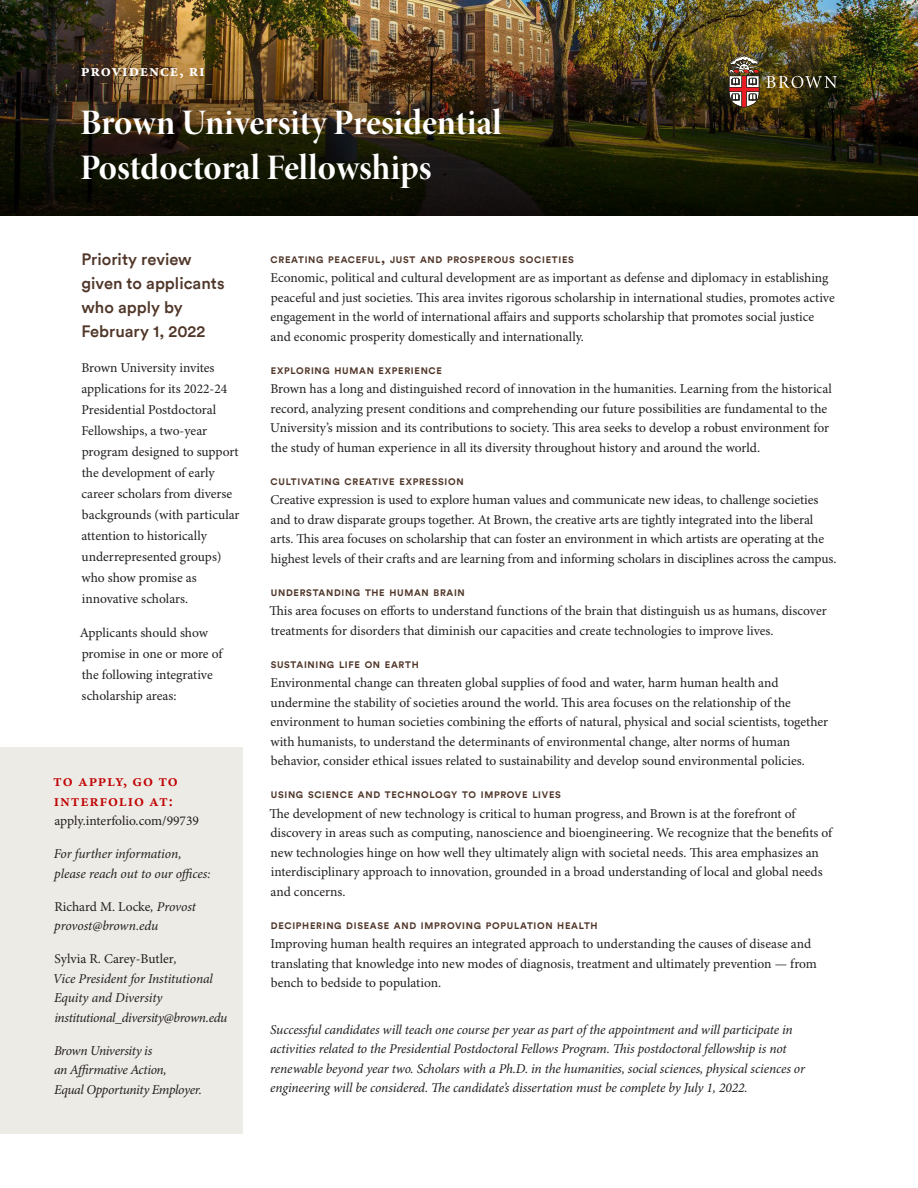
<style>
.page{position:relative;width:918px;height:1188px;background:#fff}
.page>*{position:absolute;margin:0;border:0;box-sizing:border-box;transform-origin:0 0}
.t1{font:36px/45px "Minion Pro Bold Disp";color:#fff}
.t2{font:500 16.5px/24px "Circular";color:#503629}
.t3{font:600 16.5px/19.5px "Minion Pro";letter-spacing:.05em;color:#c00404}
.t4{font:700 16.5px "Minion Pro";letter-spacing:.045em;color:#fff}
.t5{font:13.5px/19.5px "Minion Pro";letter-spacing:-.005em;color:#231f20}
.t6{font:italic 13.5px/19.5px "Minion Pro";letter-spacing:-.015em;color:#231f20}
.t7{font:700 9.45px "Circular";letter-spacing:.07em;color:#503629}
.s1{font-style:normal}
.s2{font-size:13.5px}
</style>
<div class="page">
<div style="left:0;top:747px;width:243px;height:387px;background:#edebe6"></div>
<img style="left:0;top:0;width:918px;height:216px">
<svg style="left:766px;top:76px;width:71px;height:12px"></svg>
<svg style="left:729px;top:54px;width:31px;height:54px"></svg>
<p class="t4" style="left:81px;top:61px;width:125px">providence, ri</p>
<p class="t1" style="left:80px;top:101px;width:423px">Brown University Presidential<br>Postdoctoral Fellowships</p>
<p class="t2" style="left:81px;top:247px;width:145px">Priority review given to applicants who apply by<br>February 1, 2022</p>
<p class="t5" style="left:81px;top:358px;width:160px;line-height:21px">Brown University invites applications for its 2022-24<br>Presidential Postdoctoral<br>Fellowships, a two-year program designed to support the development of early career scholars from diverse backgrounds (with particular attention to historically underrepresented groups) who show promise as innovative scholars.</p>
<p class="t5" style="left:80px;top:623px;width:144px;line-height:21px">Applicants should show promise in one or more of the following integrative scholarship areas:</p>
<p class="t3" style="left:53px;top:772px;width:126px">to apply, go to interfolio at:</p>
<p class="t5" style="left:55px;top:811px;width:146px">apply.interfolio.com/99739</p>
<p class="t6" style="left:54px;top:844px;width:158px">For further information, please reach out to our offices:</p>
<p class="t6" style="left:54px;top:897px;width:143px"><span class="s1">Richard M. Locke</span>, Provost provost@brown.edu</p>
<p class="t6" style="left:53px;top:949px;width:176px"><span class="s1">Sylvia R. Carey-Butler</span>,<br>Vice President for Institutional<br>Equity and Diversity institutional_diversity@brown.edu</p>
<p class="t6" style="left:54px;top:1041px;width:149px">Brown University is<br>an Affirmative Action,<br>Equal Opportunity Employer.</p>
<p class="t7" style="left:271px;top:254px;width:305px">CREATING PEACEFUL<span class="s2">,</span> JUST AND PROSPEROUS SOCIETIES</p>
<p class="t5" style="left:270px;top:269px;width:566px">Economic, political and cultural development are as important as defense and diplomacy in establishing peaceful and just societies. This area invites rigorous scholarship in international studies, promotes active engagement in the world of international affairs and supports scholarship that promotes social justice and economic prosperity domestically and internationally.</p>
<p class="t7" style="left:271px;top:365px;width:173px">EXPLORING HUMAN EXPERIENCE</p>
<p class="t5" style="left:270px;top:380px;width:563px">Brown has a long and distinguished record of innovation in the humanities. Learning from the historical record, analyzing present conditions and comprehending our future possibilities are fundamental to the University’s mission and its contributions to society. This area seeks to develop a robust environment for the study of human experience in all its diversity throughout history and around the world.</p>
<p class="t7" style="left:271px;top:476px;width:195px">CULTIVATING CREATIVE EXPRESSION</p>
<p class="t5" style="left:270px;top:491px;width:568px">Creative expression is used to explore human values and communicate new ideas, to challenge societies and to draw disparate groups together. At Brown, the creative arts are tightly integrated into the liberal arts. This area focuses on scholarship that can foster an environment in which artists are operating at the highest levels of their crafts and are learning from and informing scholars in disciplines across the campus.</p>
<p class="t7" style="left:271px;top:587px;width:195px">UNDERSTANDING THE HUMAN BRAIN</p>
<p class="t5" style="left:269px;top:602px;width:559px">This area focuses on efforts to understand functions of the brain that distinguish us as humans, discover treatments for disorders that diminish our capacities and create technologies to improve lives.</p>
<p class="t7" style="left:271px;top:659px;width:150px">SUSTAINING LIFE ON EARTH</p>
<p class="t5" style="left:270px;top:674px;width:559px">Environmental change can threaten global supplies of food and water, harm human health and undermine the stability of societies around the world. This area focuses on the relationship of the environment to human societies combining the efforts of natural, physical and social scientists, together with humanists, to understand the determinants of environmental change, alter norms of human behavior, consider ethical issues related to sustainability and develop sound environmental policies.</p>
<p class="t7" style="left:271px;top:789px;width:291px">USING SCIENCE AND TECHNOLOGY TO IMPROVE LIVES</p>
<p class="t5" style="left:269px;top:804px;width:564px">The development of new technology is critical to human progress, and Brown is at the forefront of discovery in areas such as computing, nanoscience and bioengineering. We recognize that the benefits of new technologies hinge on how well they ultimately align with societal needs. This area emphasizes an interdisciplinary approach to innovation, grounded in a broad understanding of local and global needs and concerns.</p>
<p class="t7" style="left:271px;top:920px;width:328px">DECIPHERING DISEASE AND IMPROVING POPULATION HEALTH</p>
<p class="t5" style="left:270px;top:935px;width:548px">Improving human health requires an integrated approach to understanding the causes of disease and translating that knowledge into new modes of diagnosis, treatment and ultimately prevention — from bench to bedside to population.</p>
<p class="t6" style="left:270px;top:1020px;width:536px">Successful candidates will teach one course per year as part of the appointment and will participate in activities related to the Presidential Postdoctoral Fellows Program. This postdoctoral fellowship is not renewable beyond year two. Scholars with a Ph.D. in the humanities, social sciences, physical sciences or engineering will be considered. The candidate’s dissertation must be complete by July 1, 2022.</p>
</div>
